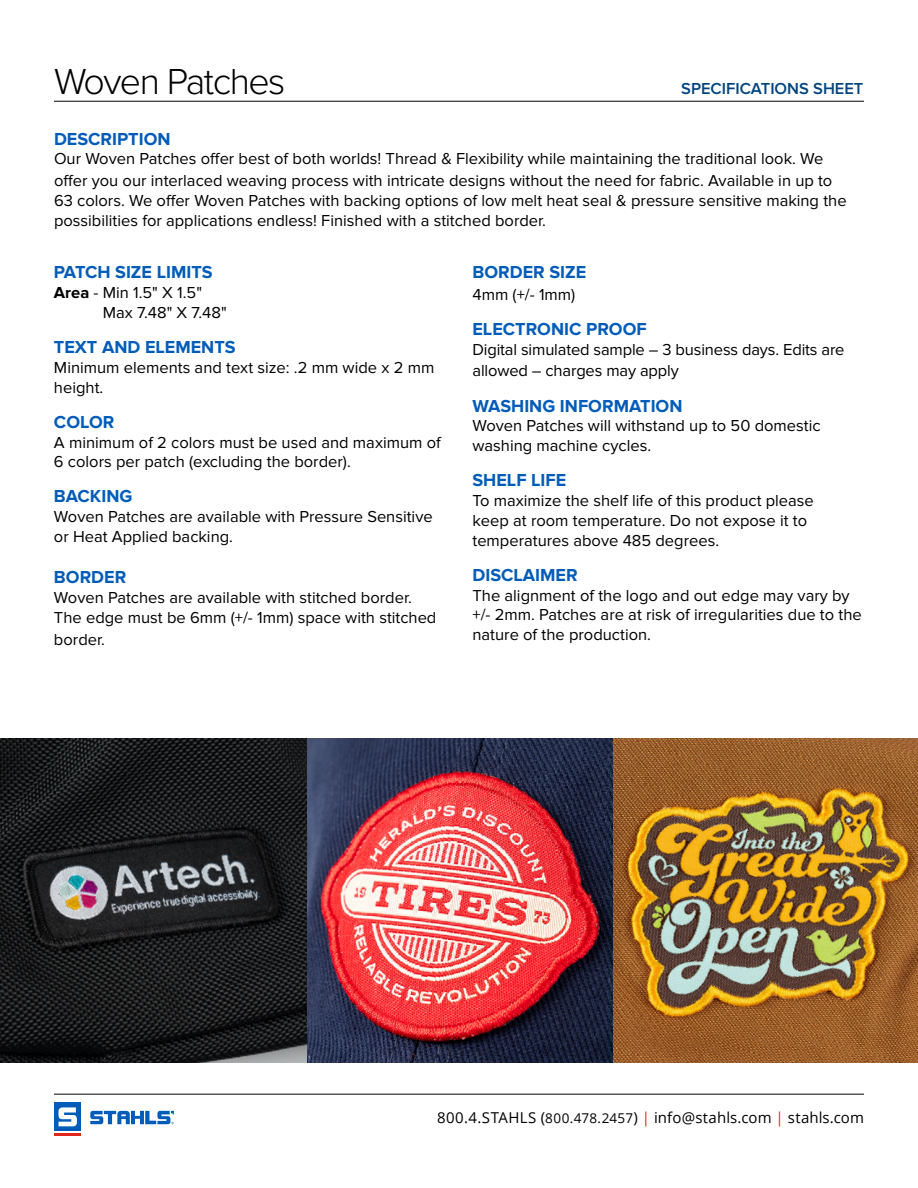
<style>
.page{position:relative;width:918px;height:1188px;background:#fff}
.page>*{position:absolute;margin:0;border:0;box-sizing:border-box;transform-origin:0 0}
.t1{font:300 37.5px "Proxima Nova";letter-spacing:-.04em;color:#000}
.t2{font:700 18px "Proxima Nova";color:#005cb9}
.t3{font:16.5px/19.8px "Proxima Nova";color:#000}
.t4{font:600 16.5px "Proxima Nova";color:#00447f}
.t5{font:15px "Open Sans";letter-spacing:.005em;color:#000}
.s1{font-weight:700}
.s2{font-size:13.5px}
.s3{color:#d52b1e}
</style>
<div class="page">
<hr style="left:54px;top:1094px;width:810px;height:1px;background:#000">
<hr style="left:54px;top:101px;width:810px;height:1px;background:#000">
<div style="left:54px;top:1103px;width:27px;height:28px;background:#005cb9"></div>
<hr style="left:54px;top:1133px;width:27px;height:2px;background:#df271c">
<svg style="left:59px;top:1107px;width:18px;height:19px"></svg>
<svg style="left:90px;top:1111px;width:84px;height:13px"></svg>
<img style="left:1px;top:739px;width:917px;height:324px">
<h1 class="t1" style="left:54px;top:60px;width:233px">Woven Patches</h1>
<p class="t4" style="left:681px;top:79px;width:184px">SPECIFICATIONS SHEET</p>
<p class="t2" style="left:54px;top:128px;width:118px">DESCRIPTION</p>
<p class="t3" style="left:54px;top:148px;width:780px;line-height:21.9px">Our Woven Patches offer best of both worlds! Thread &amp; Flexibility while maintaining the traditional look. We offer you our interlaced weaving process with intricate designs without the need for fabric. Available in up to</p>
<p class="t3" style="left:54px;top:191px;width:794px">63 colors. We offer Woven Patches with backing options of low melt heat seal &amp; pressure sensitive making the possibilities for applications endless! Finished with a stitched border.</p>
<p class="t2" style="left:54px;top:262px;width:160px">PATCH SIZE LIMITS</p>
<p class="t3" style="left:103px;top:283px;width:125px;text-indent:-49px"><span class="s1">Area</span> - Min 1.5" X 1.5"<br>Max 7.48" X 7.48"</p>
<p class="t2" style="left:54px;top:337px;width:183px">TEXT AND ELEMENTS</p>
<p class="t3" style="left:54px;top:358px;width:382px">Minimum elements and text size: .2 mm wide x 2 mm height.</p>
<p class="t2" style="left:54px;top:411px;width:62px">COLOR</p>
<p class="t3" style="left:54px;top:432px;width:388px">A minimum of 2 colors must be used and maximum of<br>6 colors per patch (excluding the border).</p>
<p class="t2" style="left:54px;top:486px;width:80px">BACKING</p>
<p class="t3" style="left:54px;top:507px;width:380px">Woven Patches are available with Pressure Sensitive or Heat Applied backing.</p>
<p class="t2" style="left:54px;top:567px;width:74px">BORDER</p>
<p class="t3" style="left:54px;top:588px;width:384px">Woven Patches are available with stitched border.<br>The edge must be 6mm (+/- 1mm) space with stitched</p>
<p class="t3" style="left:54px;top:629px;width:53px">border.</p>
<p class="t2" style="left:472px;top:262px;width:115px">BORDER SIZE</p>
<p class="t3" style="left:472px;top:285px;width:104px">4mm (+/- 1mm)</p>
<p class="t2" style="left:472px;top:319px;width:176px">ELECTRONIC PROOF</p>
<p class="t3" style="left:472px;top:339px;width:374px;line-height:21.6px">Digital simulated sample – 3 business days. Edits are allowed – charges may apply</p>
<p class="t2" style="left:472px;top:395px;width:212px">WASHING INFORMATION</p>
<p class="t3" style="left:472px;top:416px;width:350px">Woven Patches will withstand up to 50 domestic washing machine cycles.</p>
<p class="t2" style="left:472px;top:470px;width:95px">SHELF LIFE</p>
<p class="t3" style="left:472px;top:491px;width:343px">To maximize the shelf life of this product please keep at room temperature. Do not expose it to temperatures above 485 degrees.</p>
<p class="t2" style="left:472px;top:564px;width:107px">DISCLAIMER</p>
<p class="t3" style="left:472px;top:585px;width:391px">The alignment of the logo and out edge may vary by +/- 2mm. Patches are at risk of irregularities due to the nature of the production.</p>
<p class="t5" style="left:437px;top:1107px;width:429px">800.4.STAHLS (<span class="s2">800.478.2457</span>) <span class="s3">|</span> info@stahls.com <span class="s3">|</span> stahls.com</p>
</div>
